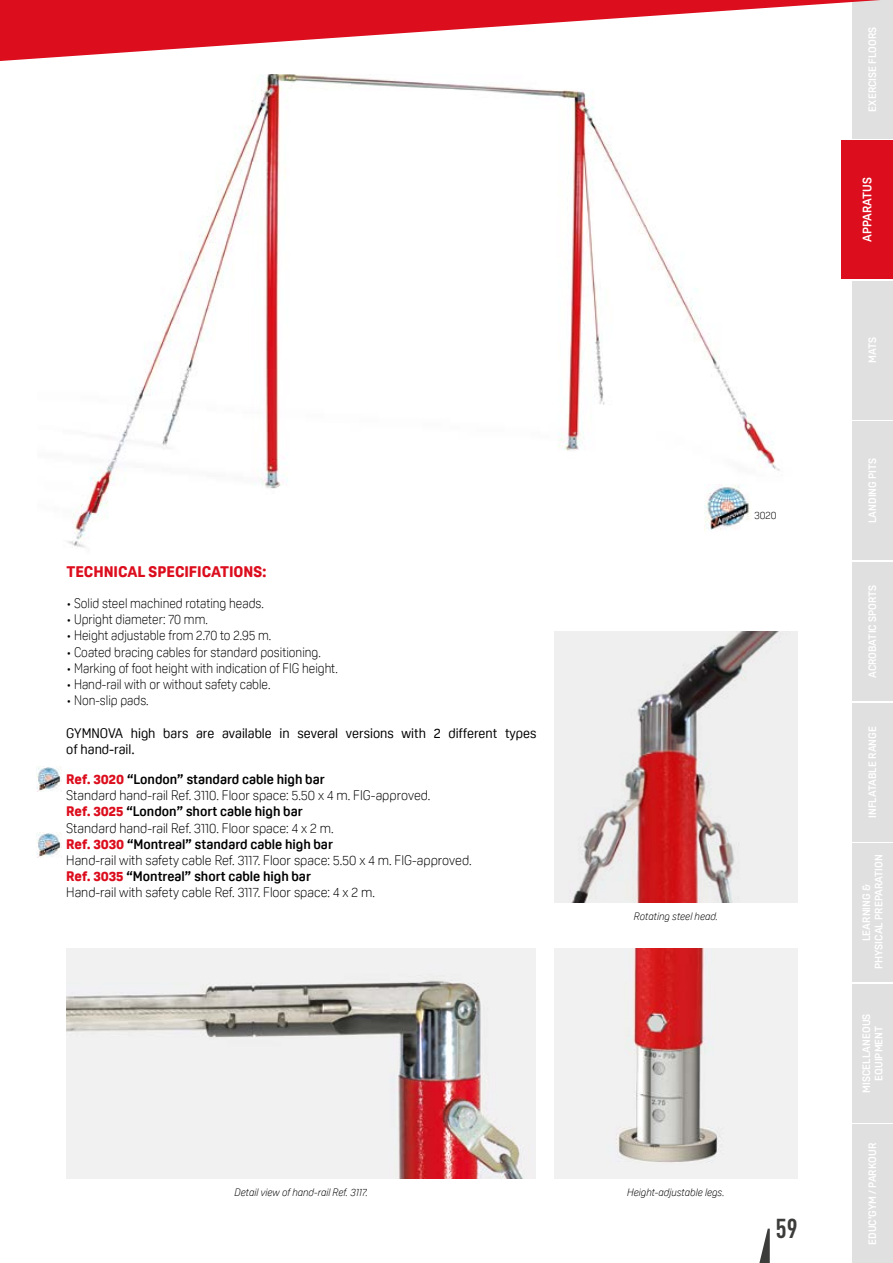
<style>
.page{position:relative;width:893px;height:1263px;background:#fff}
.page>*{position:absolute;margin:0;border:0;box-sizing:border-box;transform-origin:0 0}
.t1{font:700 condensed 27px "DIN Pro";color:#3c3c3b}
.t2{font:800 15px "Oscine";color:#dc0d1d}
.t3{font:300 13.5px/16.2px "Oscine";color:#000}
.t4{font:300 13.5px "Oscine";color:#000;scale:.95 1}
.t5{font:13.5px/16.2px "Oscine";color:#000}
.t6{font:700 12px "Oscine";color:#fff}
.t7{font:700 10.5px/12.6px "Oscine";color:#fff;text-align:center}
.t8{font:italic 300 10.5px "Oscine";color:#000}
.t9{font:300 10.5px "Oscine";color:#000}
.s1{font-weight:800;color:#dc0d1d}
.s2{font-weight:700}
</style>
<div class="page">
<div style="left:852px;top:1125px;width:41px;height:138px;background:#e0e0e0"></div>
<svg style="left:759px;top:1228px;width:11px;height:35px"></svg>
<div style="left:852px;top:0;width:41px;height:138px;background:#e0e0e0"></div>
<div style="left:841px;top:141px;width:52px;height:138px;background:#dc0d1d"></div>
<div style="left:852px;top:281px;width:41px;height:138px;background:#e0e0e0"></div>
<div style="left:852px;top:422px;width:41px;height:138px;background:#e0e0e0"></div>
<div style="left:852px;top:562px;width:41px;height:139px;background:#e0e0e0"></div>
<div style="left:852px;top:703px;width:41px;height:138px;background:#e0e0e0"></div>
<div style="left:852px;top:843px;width:41px;height:139px;background:#e0e0e0"></div>
<div style="left:852px;top:984px;width:41px;height:138px;background:#e0e0e0"></div>
<svg style="left:0;top:0;width:880px;height:61px"></svg>
<img style="left:68px;top:74px;width:712px;height:474px">
<img style="left:554px;top:631px;width:243px;height:271px">
<img style="left:555px;top:948px;width:242px;height:231px">
<img style="left:67px;top:949px;width:469px;height:229px">
<img style="left:704px;top:484px;width:47px;height:47px">
<img style="left:36px;top:766px;width:25px;height:25px">
<img style="left:36px;top:832px;width:25px;height:25px">
<p class="t2" style="left:66px;top:563px;width:202px">TECHNICAL SPECIFICATIONS:</p>
<p class="t4" style="left:66px;top:596px;width:209px">• Solid steel machined rotating heads.</p>
<p class="t4" style="left:66px;top:612px;width:150px">• Upright diameter: 70 mm.</p>
<p class="t4" style="left:66px;top:628px;width:217px">• Height adjustable from 2.70 to 2.95 m.</p>
<p class="t4" style="left:66px;top:644px;width:269px">• Coated bracing cables for standard positioning.</p>
<p class="t4" style="left:66px;top:660px;width:287px">• Marking of foot height with indication of FIG height.</p>
<p class="t4" style="left:66px;top:677px;width:216px">• Hand-rail with or without safety cable.</p>
<p class="t4" style="left:66px;top:693px;width:88px">• Non-slip pads.</p>
<p class="t5" style="left:66px;top:725px;width:472px">GYMNOVA high bars are available in several versions with 2 different types of hand-rail.</p>
<p class="t3" style="left:66px;top:771px;width:407px"><span class="s1">Ref. 3020</span> <span class="s2">“London” standard cable high bar<br></span>Standard hand-rail Ref. 3110. Floor space: 5.50 x 4 m. FIG-approved.<br><span class="s1">Ref. 3025</span> <span class="s2">“London” short cable high bar<br></span>Standard hand-rail Ref. 3110. Floor space: 4 x 2 m.<br><span class="s1">Ref. 3030</span> <span class="s2">“Montreal” standard cable high bar<br></span>Hand-rail with safety cable Ref. 3117. Floor space: 5.50 x 4 m. FIG-approved.<br><span class="s1">Ref. 3035</span> <span class="s2">“Montreal” short cable high bar<br></span>Hand-rail with safety cable Ref. 3117. Floor space: 4 x 2 m.</p>
<p class="t9" style="left:754px;top:509px;width:24px">3020</p>
<p class="t8" style="left:634px;top:910px;width:86px">Rotating steel head.</p>
<p class="t8" style="left:235px;top:1187px;width:135px">Detail view of hand-rail Ref. 3117.</p>
<p class="t8" style="left:627px;top:1187px;width:99px">Height-adjustable legs.</p>
<h1 class="t1" style="left:776px;top:1208px;width:23px">59</h1>
<p class="t7" style="left:866px;top:111px;width:86px;rotate:-90deg">EXERCISE FLOORS</p>
<p class="t6" style="left:860px;top:242px;width:66px;rotate:-90deg">APPARATUS</p>
<p class="t7" style="left:866px;top:363px;width:27px;rotate:-90deg">MATS</p>
<p class="t7" style="left:866px;top:523px;width:67px;rotate:-90deg">LANDING PITS</p>
<p class="t7" style="left:866px;top:678px;width:95px;rotate:-90deg">ACROBATIC SPORTS</p>
<p class="t7" style="left:866px;top:818px;width:93px;rotate:-90deg">INFLATABLE RANGE</p>
<p class="t7" style="left:860px;top:969px;width:116px;rotate:-90deg">LEARNING &amp;<br>PHYSICAL PREPARATION</p>
<p class="t7" style="left:860px;top:1093px;width:81px;rotate:-90deg">MISCELLANEOUS<br>EQUIPMENT</p>
<p class="t7" style="left:866px;top:1245px;width:103px;rotate:-90deg">EDUC’GYM / PARKOUR</p>
</div>
